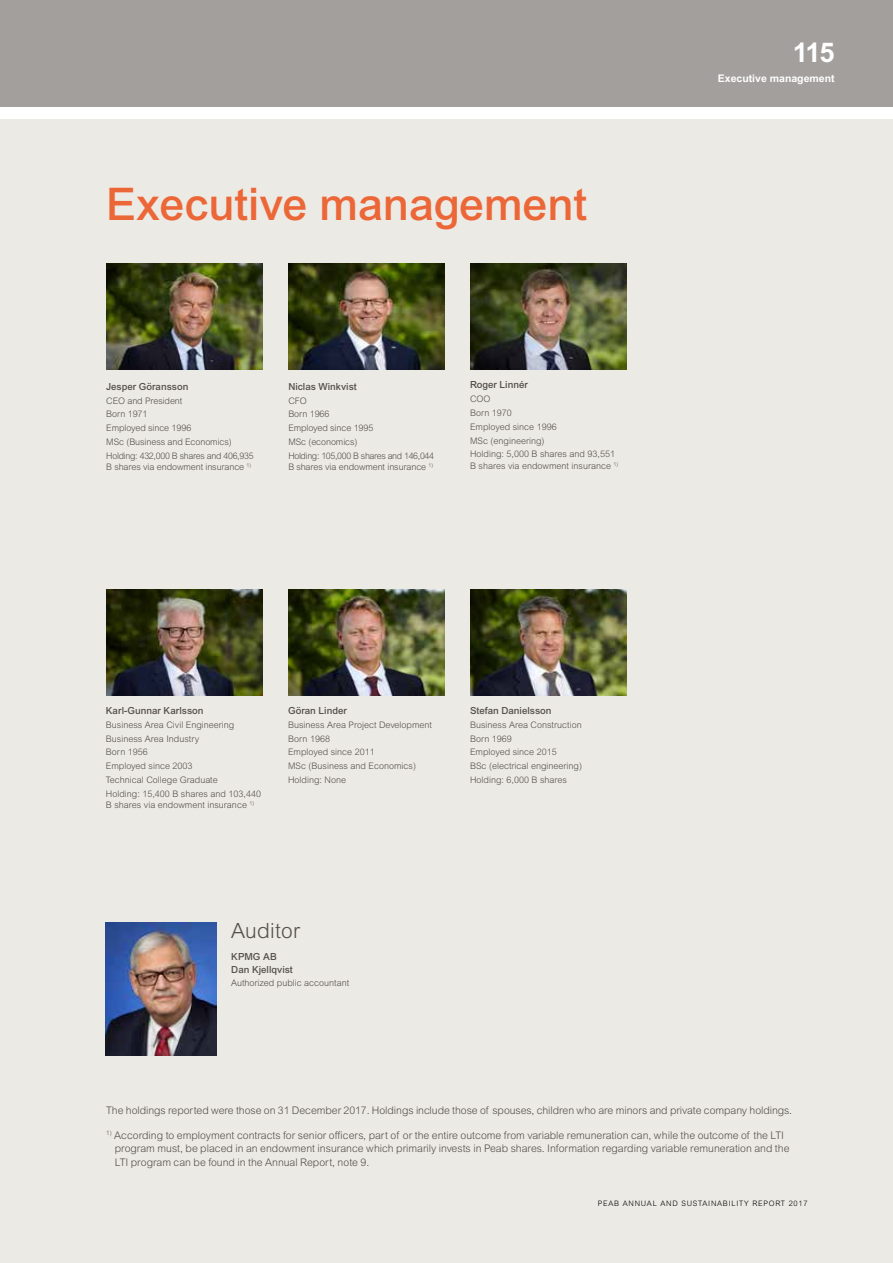
<style>
.page{position:relative;width:893px;height:1263px;background:#fff}
.page>*{position:absolute;margin:0;border:0;box-sizing:border-box;transform-origin:0 0}
.t1{font:500 45px "Arial MT Std";color:#ec6738}
.t2{font:700 27.15px "Arial MT Std";color:#fff}
.t3{font:300 21px "Arial MT Std";letter-spacing:.015em;color:#544f4b}
.t4{font:300 10.5px/13.5px "Arial MT Std";color:#544f4b}
.t5{font:700 10.5px "Arial MT Std";color:#fff}
.t6{font:500 9.75px/13px "Arial MT Std";color:#544f4b}
.t7{font:300 9px/13.8px "Arial MT Std";color:#544f4b}
.t8{font:300 7.5px "Arial MT Std";letter-spacing:.1em;color:#000}
</style>
<div class="page">
<div style="left:0;top:119px;width:893px;height:1144px;background:#eceae5"></div>
<div style="left:0;top:0;width:893px;height:107px;background:#a39f9c"></div>
<img style="left:106px;top:589px;width:156px;height:106px">
<img style="left:470px;top:589px;width:156px;height:106px">
<img style="left:288px;top:589px;width:156px;height:106px">
<img style="left:106px;top:922px;width:111px;height:134px">
<img style="left:470px;top:264px;width:156px;height:106px">
<img style="left:106px;top:264px;width:157px;height:106px">
<img style="left:288px;top:264px;width:156px;height:106px">
<h2 class="t2" style="left:793px;top:37px;width:43px">115</h2>
<h1 class="t1" style="left:106px;top:178px;width:482px">Executive management</h1>
<p class="t6" style="left:106px;top:380px;width:84px">Jesper Göransson</p>
<p class="t7" style="left:106px;top:394px;width:149px">CEO and President<br>Born 1971<br>Employed since 1996<br>MSc (Business and Economics)<br>Holding: 432,000 B shares and 406,935</p>
<p class="t7" style="left:106px;top:460px;width:146px">B shares via endowment insurance <sup>1)</sup></p>
<p class="t6" style="left:288px;top:380px;width:70px">Niclas Winkvist</p>
<p class="t7" style="left:288px;top:394px;width:147px">CFO<br>Born 1966<br>Employed since 1995<br>MSc (economics)<br>Holding: 105,000 B shares and 146,044</p>
<p class="t7" style="left:288px;top:460px;width:146px">B shares via endowment insurance <sup>1)</sup></p>
<p class="t6" style="left:470px;top:378px;width:59px">Roger Linnér</p>
<p class="t7" style="left:470px;top:392px;width:147px">COO<br>Born 1970<br>Employed since 1996<br>MSc (engineering)<br>Holding: 5,000 B shares and 93,551</p>
<p class="t7" style="left:470px;top:458px;width:150px">B shares via endowment insurance <sup>1)</sup></p>
<p class="t6" style="left:106px;top:704px;width:99px">Karl-Gunnar Karlsson</p>
<p class="t7" style="left:106px;top:718px;width:157px">Business Area Civil Engineering<br>Business Area Industry<br>Born 1956<br>Employed since 2003<br>Technical College Graduate<br>Holding: 15,400 B shares and 103,440</p>
<p class="t7" style="left:106px;top:798px;width:150px">B shares via endowment insurance <sup>1)</sup></p>
<p class="t6" style="left:288px;top:704px;width:60px">Göran Linder</p>
<p class="t7" style="left:288px;top:718px;width:146px">Business Area Project Development<br>Born 1968<br>Employed since 2011<br>MSc (Business and Economics)<br>Holding: None</p>
<p class="t6" style="left:470px;top:704px;width:83px">Stefan Danielsson</p>
<p class="t7" style="left:470px;top:718px;width:114px">Business Area Construction<br>Born 1969<br>Employed since 2015<br>BSc (electrical engineering)<br>Holding: 6,000 B shares</p>
<h3 class="t3" style="left:231px;top:918px;width:70px">Auditor</h3>
<p class="t6" style="left:231px;top:950px;width:63px">KPMG AB<br>Dan Kjellqvist</p>
<p class="t7" style="left:231px;top:976px;width:119px">Authorized public accountant</p>
<p class="t5" style="left:718px;top:72px;width:118px">Executive management</p>
<p class="t4" style="left:106px;top:1103px;width:687px">The holdings reported were those on 31 December 2017. Holdings include those of spouses, children who are minors and private company holdings.</p>
<p class="t4" style="left:115px;top:1128px;width:676px;text-indent:-9px"><sup>1)</sup> According to employment contracts for senior officers, part of or the entire outcome from variable remuneration can, while the outcome of the LTI program must, be placed in an endowment insurance which primarily invests in Peab shares. Information regarding variable remuneration and the<br>LTI program can be found in the Annual Report, note 9.</p>
<p class="t8" style="left:598px;top:1198px;width:211px">PEAB ANNUAL AND SUSTAINABILITY REPORT 2017</p>
</div>
